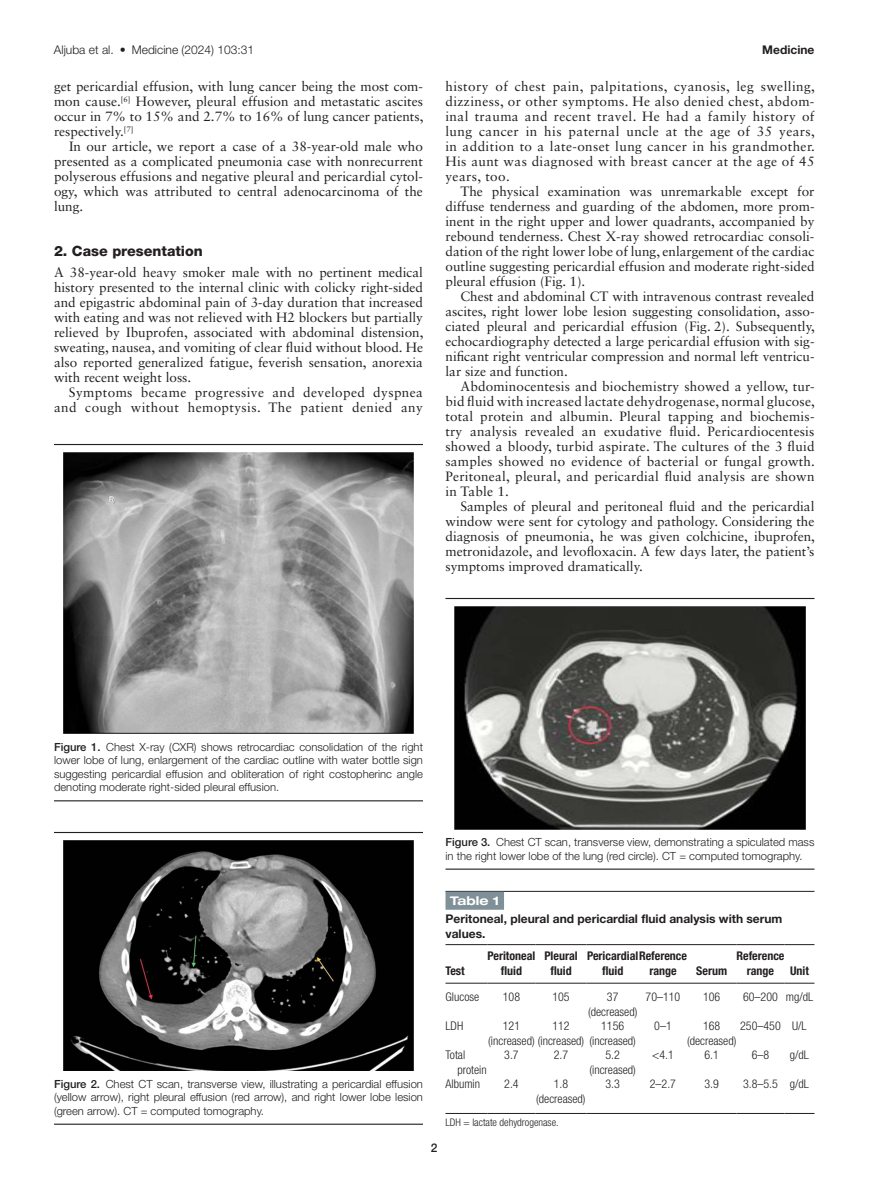
<style>
.page{position:relative;width:891px;height:1188px;background:#fff}
.page>*{position:absolute;margin:0;border:0;box-sizing:border-box;transform-origin:0 0}
.t1{font:800 14.25px "Helvetica Neue LT Std";color:#231f20}
.t2{font:13.5px/15px "Sabon LT Std";color:#231f20;text-align:justify}
.t3{font:13.5px/15px "Sabon LT Std";letter-spacing:.03em;color:#231f20;text-align:right}
.t4{font:300 condensed 12px/15px "Helvetica Neue LT Std";color:#231f20;text-align:center}
.t5{font:700 condensed 12px/15px "Helvetica Neue LT Std";color:#231f20;text-align:center}
.t6{font:700 12px/15px "Helvetica Neue LT Std";color:#231f20}
.t7{font:300 12px "Helvetica Neue LT Std";color:#231f20}
.t8{font:700 expanded 12px "Helvetica Neue LT Std";color:#fff}
.t9{font:500 12px "Helvetica Neue LT Std";color:#231f20}
.t10{font:300 11.25px/13.5px "Helvetica Neue LT Std";color:#231f20;text-align:justify}
.t11{font:300 condensed 10.5px "Helvetica Neue LT Std";color:#231f20}
.s1{font-weight:500}
</style>
<div class="page">
<img style="left:63px;top:453px;width:351px;height:281px">
<hr style="left:54px;top:444px;width:369px;height:1px;background:#231f20">
<hr style="left:54px;top:800px;width:369px;height:1px;background:#231f20">
<img style="left:63px;top:841px;width:351px;height:230px">
<hr style="left:54px;top:832px;width:369px;height:1px;background:#231f20">
<hr style="left:54px;top:1124px;width:369px;height:1px;background:#231f20">
<hr style="left:446px;top:891px;width:368px;height:1px;background:#231f20">
<div style="left:446px;top:892px;width:58px;height:18px;background:#7f9098"></div>
<hr style="left:446px;top:944px;width:42px;height:1px;background:#231f20">
<hr style="left:446px;top:983px;width:42px;height:1px;background:#231f20">
<hr style="left:488px;top:944px;width:48px;height:1px;background:#231f20">
<hr style="left:488px;top:983px;width:48px;height:1px;background:#231f20">
<hr style="left:536px;top:944px;width:50px;height:1px;background:#231f20">
<hr style="left:536px;top:983px;width:50px;height:1px;background:#231f20">
<hr style="left:586px;top:944px;width:53px;height:1px;background:#231f20">
<hr style="left:586px;top:983px;width:53px;height:1px;background:#231f20">
<hr style="left:639px;top:944px;width:48px;height:1px;background:#231f20">
<hr style="left:639px;top:983px;width:48px;height:1px;background:#231f20">
<hr style="left:687px;top:944px;width:49px;height:1px;background:#231f20">
<hr style="left:687px;top:983px;width:49px;height:1px;background:#231f20">
<hr style="left:736px;top:944px;width:48px;height:1px;background:#231f20">
<hr style="left:736px;top:983px;width:48px;height:1px;background:#231f20">
<hr style="left:784px;top:944px;width:30px;height:1px;background:#231f20">
<hr style="left:784px;top:983px;width:30px;height:1px;background:#231f20">
<hr style="left:446px;top:1113px;width:42px;height:1px;background:#231f20">
<hr style="left:488px;top:1113px;width:48px;height:1px;background:#231f20">
<hr style="left:536px;top:1113px;width:50px;height:1px;background:#231f20">
<hr style="left:586px;top:1113px;width:53px;height:1px;background:#231f20">
<hr style="left:639px;top:1113px;width:48px;height:1px;background:#231f20">
<hr style="left:687px;top:1113px;width:49px;height:1px;background:#231f20">
<hr style="left:736px;top:1113px;width:48px;height:1px;background:#231f20">
<hr style="left:784px;top:1113px;width:30px;height:1px;background:#231f20">
<img style="left:454px;top:607px;width:352px;height:222px">
<hr style="left:446px;top:598px;width:368px;height:1px;background:#231f20">
<hr style="left:446px;top:869px;width:368px;height:1px;background:#231f20">
<p class="t7" style="left:54px;top:42px;width:202px">Aljuba et al. • Medicine (2024) 103:31</p>
<p class="t6" style="left:762px;top:42px;width:54px">Medicine</p>
<p class="t2" style="left:54px;top:79px;width:371px">get pericardial effusion, with lung cancer being the most com&shy;mon cause.<sup>[6]</sup> However, pleural effusion and metastatic ascites occur in 7% to 15% and 2.7% to 16% of lung cancer patients, respectively.<sup>[7]</sup></p>
<p class="t2" style="left:54px;top:139px;width:371px;text-indent:15px">In our article, we report a case of a 38-year-old male who presented as a complicated pneumonia case with nonrecurrent polyserous effusions and negative pleural and pericardial cytol&shy;ogy, which was attributed to central adenocarcinoma of the lung.</p>
<p class="t1" style="left:54px;top:243px;width:150px">2. Case presentation</p>
<p class="t2" style="left:54px;top:265px;width:371px">A 38-year-old heavy smoker male with no pertinent medical history presented to the internal clinic with colicky right-sided and epigastric abdominal pain of 3-day duration that increased with eating and was not relieved with H2 blockers but partially relieved by Ibuprofen, associated with abdominal distension, sweating, nausea, and vomiting of clear fluid without blood. He also reported generalized fatigue, feverish sensation, anorexia with recent weight loss.</p>
<p class="t3" style="left:54px;top:385px;width:371px">Symptoms became progressive and developed dyspnea and cough without hemoptysis. The patient denied any</p>
<p class="t2" style="left:446px;top:79px;width:371px">history of chest pain, palpitations, cyanosis, leg swelling, dizziness, or other symptoms. He also denied chest, abdom&shy;inal trauma and recent travel. He had a family history of lung cancer in his paternal uncle at the age of 35 years, in addition to a late-onset lung cancer in his grandmother.<br>His aunt was diagnosed with breast cancer at the age of 45 years, too.</p>
<p class="t2" style="left:446px;top:184px;width:371px;text-indent:15px">The physical examination was unremarkable except for diffuse tenderness and guarding of the abdomen, more prom&shy;inent in the right upper and lower quadrants, accompanied by rebound tenderness. Chest X-ray showed retrocardiac consoli&shy;dation of the right lower lobe of lung, enlargement of the cardiac outline suggesting pericardial effusion and moderate right-sided pleural effusion (Fig. 1).</p>
<p class="t2" style="left:445px;top:289px;width:371px;text-indent:15px">Chest and abdominal CT with intravenous contrast revealed ascites, right lower lobe lesion suggesting consolidation, asso&shy;ciated pleural and pericardial effusion (Fig. 2). Subsequently, echocardiography detected a large pericardial effusion with sig&shy;nificant right ventricular compression and normal left ventricu&shy;lar size and function.</p>
<p class="t2" style="left:446px;top:379px;width:371px;text-indent:15px">Abdominocentesis and biochemistry showed a yellow, tur&shy;bid fluid with increased lactate dehydrogenase, normal glucose, total protein and albumin. Pleural tapping and biochemis&shy;try analysis revealed an exudative fluid. Pericardiocentesis showed a bloody, turbid aspirate. The cultures of the 3 fluid samples showed no evidence of bacterial or fungal growth.<br>Peritoneal, pleural, and pericardial fluid analysis are shown in Table 1.</p>
<p class="t2" style="left:446px;top:499px;width:371px;text-indent:15px">Samples of pleural and peritoneal fluid and the pericardial window were sent for cytology and pathology. Considering the diagnosis of pneumonia, he was given colchicine, ibuprofen, metronidazole, and levofloxacin. A few days later, the patient’s symptoms improved dramatically.</p>
<p class="t10" style="left:54px;top:740px;width:371px"><span class="s1">Figure 1.</span> Chest X-ray (CXR) shows retrocardiac consolidation of the right lower lobe of lung, enlargement of the cardiac outline with water bottle sign suggesting pericardial effusion and obliteration of right costopherinc angle denoting moderate right-sided pleural effusion.</p>
<p class="t10" style="left:446px;top:835px;width:370px"><span class="s1">Figure 3.</span> Chest CT scan, transverse view, demonstrating a spiculated mass in the right lower lobe of the lung (red circle). CT = computed tomography.</p>
<p class="t10" style="left:54px;top:1077px;width:370px"><span class="s1">Figure 2.</span> Chest CT scan, transverse view, illustrating a pericardial effusion (yellow arrow), right pleural effusion (red arrow), and right lower lobe lesion (green arrow). CT = computed tomography.</p>
<p class="t9" style="left:431px;top:1140px;width:8px">2</p>
<p class="t8" style="left:450px;top:893px;width:51px">Table 1</p>
<p class="t6" style="left:446px;top:911px;width:338px">Peritoneal, pleural and pericardial fluid analysis with serum values.</p>
<p class="t5" style="left:446px;top:963px;width:21px">Test</p>
<p class="t5" style="left:488px;top:948px;width:49px">Peritoneal fluid</p>
<p class="t5" style="left:544px;top:948px;width:35px">Pleural fluid</p>
<p class="t5" style="left:602px;top:948px;width:86px;text-align:left;text-indent:-15px">PericardialReference fluid</p>
<p class="t5" style="left:737px;top:948px;width:49px">Reference range</p>
<p class="t5" style="left:649px;top:963px;width:29px">range</p>
<p class="t5" style="left:696px;top:963px;width:32px">Serum</p>
<p class="t5" style="left:790px;top:963px;width:20px">Unit</p>
<p class="t4" style="left:446px;top:989px;width:35px">Glucose</p>
<p class="t4" style="left:503px;top:989px;width:19px">108</p>
<p class="t4" style="left:552px;top:989px;width:19px">105</p>
<p class="t4" style="left:588px;top:989px;width:51px">37 (decreased)</p>
<p class="t4" style="left:646px;top:989px;width:36px">70–110</p>
<p class="t4" style="left:703px;top:989px;width:19px">106</p>
<p class="t4" style="left:743px;top:989px;width:72px">60–200 mg/dL</p>
<p class="t4" style="left:446px;top:1018px;width:19px">LDH</p>
<p class="t4" style="left:488px;top:1018px;width:149px;text-align:left;text-indent:15px">121<br>(increased) (increased) (increased)</p>
<p class="t4" style="left:552px;top:1018px;width:19px">112</p>
<p class="t4" style="left:601px;top:1018px;width:25px">1156</p>
<p class="t4" style="left:654px;top:1018px;width:19px">0–1</p>
<p class="t4" style="left:687px;top:1018px;width:51px">168 (decreased)</p>
<p class="t4" style="left:740px;top:1018px;width:68px">250–450 U/L</p>
<p class="t4" style="left:458px;top:1047px;width:31px;text-align:left;text-indent:-12px">Total protein</p>
<p class="t4" style="left:504px;top:1047px;width:16px">3.7</p>
<p class="t4" style="left:554px;top:1047px;width:16px">2.7</p>
<p class="t4" style="left:590px;top:1047px;width:48px">5.2 (increased)</p>
<p class="t4" style="left:652px;top:1047px;width:23px">&lt;4.1</p>
<p class="t4" style="left:705px;top:1047px;width:16px">6.1</p>
<p class="t4" style="left:752px;top:1047px;width:19px">6–8</p>
<p class="t4" style="left:790px;top:1047px;width:21px">g/dL</p>
<p class="t4" style="left:445px;top:1076px;width:36px">Albumin</p>
<p class="t4" style="left:504px;top:1076px;width:16px">2.4</p>
<p class="t4" style="left:536px;top:1076px;width:51px">1.8 (decreased)</p>
<p class="t4" style="left:606px;top:1076px;width:16px">3.3</p>
<p class="t4" style="left:650px;top:1076px;width:28px">2–2.7</p>
<p class="t4" style="left:705px;top:1076px;width:16px">3.9</p>
<p class="t4" style="left:743px;top:1076px;width:67px">3.8–5.5 g/dL</p>
<p class="t11" style="left:446px;top:1116px;width:115px">LDH = lactate dehydrogenase.</p>
</div>
